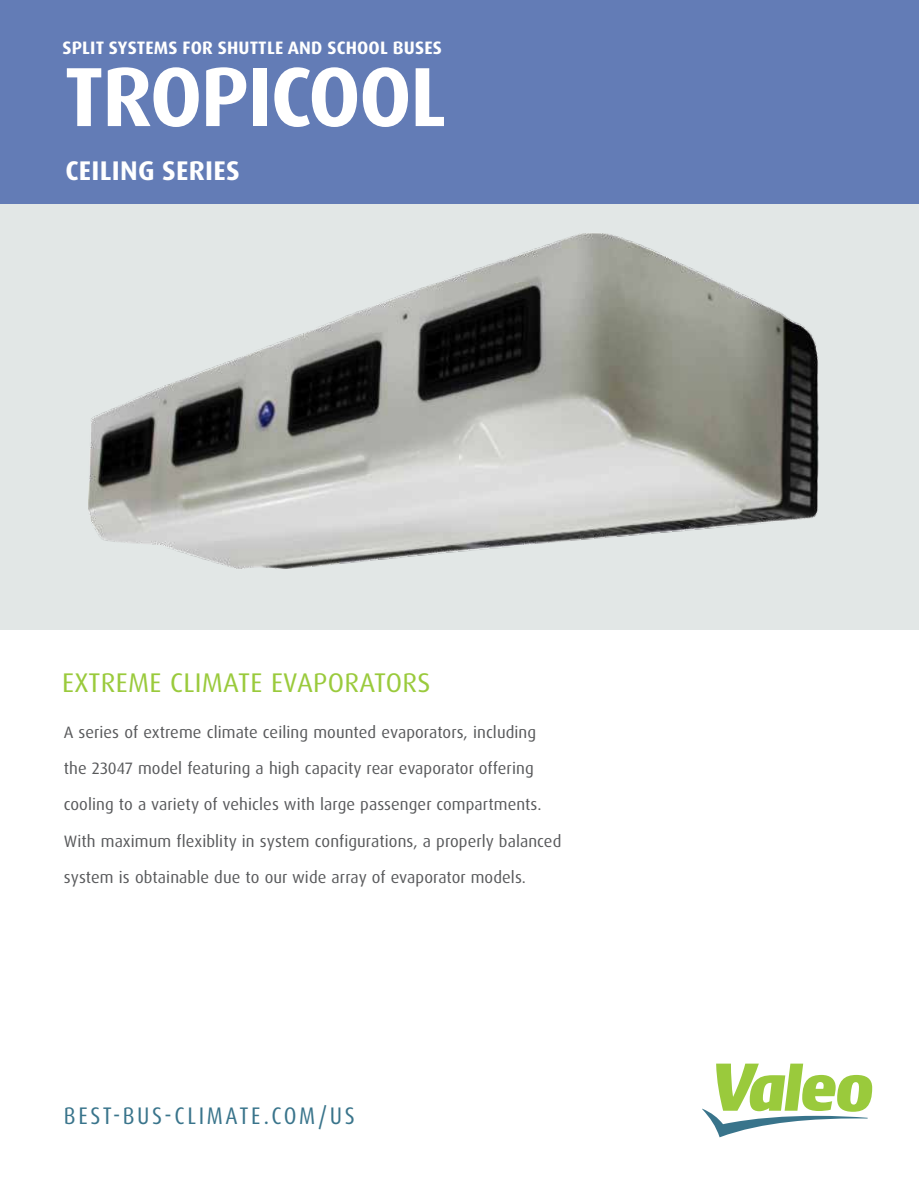
<style>
.page{position:relative;width:919px;height:1187px;background:#fff}
.page>*{position:absolute;margin:0;border:0;box-sizing:border-box;transform-origin:0 0}
.t1{font:700 84px "Dax Pro";letter-spacing:-.02em;color:#fff}
.t2{font:27px "Dax Pro";letter-spacing:.01em;color:#9aca3c}
.t3{font:700 27px "Dax Pro";letter-spacing:.01em;color:#fff}
.t4{font:condensed 24px "Dax Pro";letter-spacing:.11em;color:#39748b}
.t5{font:700 18px "Dax Pro";letter-spacing:.01em;color:#fff}
.t6{font:16.5px/36px "Dax Pro";letter-spacing:.005em;color:#58595b}
</style>
<div class="page">
<div style="left:0;top:0;width:918px;height:629px;background:#e2e7e6"></div>
<div style="left:0;top:0;width:918px;height:204px;background:#637cb6"></div>
<svg style="left:702px;top:1063px;width:170px;height:74px"></svg>
<img style="left:88px;top:233px;width:730px;height:336px">
<p class="t5" style="left:62px;top:36px;width:381px">SPLIT SYSTEMS FOR SHUTTLE AND SCHOOL BUSES</p>
<h1 class="t1" style="left:64px;top:43px;width:384px">TROPICOOL</h1>
<h2 class="t3" style="left:65px;top:153px;width:176px">CEILING SERIES</h2>
<h2 class="t2" style="left:62px;top:665px;width:370px">EXTREME CLIMATE EVAPORATORS</h2>
<p class="t6" style="left:64px;top:714px;width:499px">A series of extreme climate ceiling mounted evaporators, including the 23047 model featuring a high capacity rear evaporator offering cooling to a variety of vehicles with large passenger compartments.<br>With maximum flexiblity in system configurations, a properly balanced system is obtainable due to our wide array of evaporator models.</p>
<h3 class="t4" style="left:64px;top:1099px;width:292px">BEST-BUS-CLIMATE.COM/US</h3>
</div>
